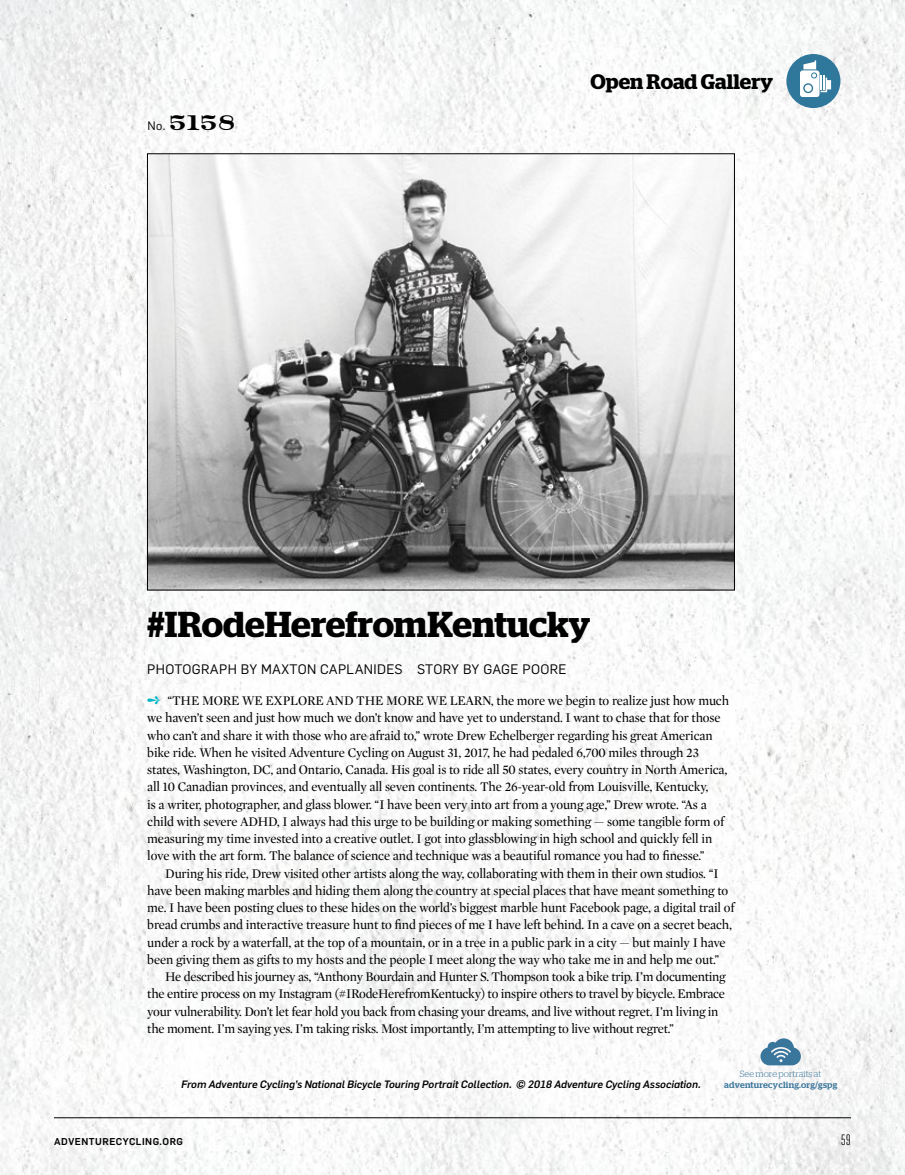
<style>
.page{position:relative;width:905px;height:1175px;background:#fff}
.page>*{position:absolute;margin:0;border:0;box-sizing:border-box;transform-origin:0 0}
.t1{font:600 36px "Stag";letter-spacing:-.005em;color:#000}
.t2{font:600 21px "Stag";color:#000}
.t3{font:21px "Numbers Depot";color:#000}
.t4{font:15px "Heroic Condensed";color:#000}
.t5{font:13.5px/17.2px "Mercury Display";letter-spacing:-.01em;color:#000;scale:.96 1}
.t6{font:13.5px "Flama";letter-spacing:.025em;color:#000}
.t7{font:italic 500 10.5px "Flama";color:#000}
.t8{font:500 9.75px "Flama";letter-spacing:.05em;color:#000}
.t9{font:500 9px "Stag";letter-spacing:.02em;color:#3a759b}
.t10{font:300 9px "Stag";color:#3a759b}
.s1{font-family:"Flama";font-size:12px}
.s2{color:#00b7c6}
</style>
<div class="page">
<img style="left:1px;top:0;width:903px;height:1174px">
<hr style="left:54px;top:1117px;width:796px;height:1px;background:#000">
<div style="left:786px;top:54px;width:54px;height:54px;background:#30779c;border-radius:50%"></div>
<svg style="left:800px;top:60px;width:31px;height:37px"></svg>
<img style="left:149px;top:156px;width:583px;height:432px">
<svg style="left:760px;top:1038px;width:40px;height:27px"></svg>
<h2 class="t3" style="left:147px;top:111px;width:89px"><span class="s1">No.</span> 5158</h2>
<h2 class="t2" style="left:590px;top:70px;width:184px">Open Road Gallery</h2>
<h1 class="t1" style="left:147px;top:602px;width:444px">#IRodeHerefromKentucky</h1>
<p class="t6" style="left:147px;top:660px;width:420px">PHOTOGRAPH BY MAXTON CAPLANIDES STORY BY GAGE POORE</p>
<p class="t5" style="left:147px;top:691px;width:607px"><span class="s2">➺</span> “THE MORE WE EXPLORE AND THE MORE WE LEARN, the more we begin to realize just how much we haven’t seen and just how much we don’t know and have yet to understand. I want to chase that for those who can’t and share it with those who are afraid to,” wrote Drew Echelberger regarding his great American bike ride. When he visited Adventure Cycling on August 31, 2017, he had pedaled 6,700 miles through 23 states, Washington, DC, and Ontario, Canada. His goal is to ride all 50 states, every country in North America, all 10 Canadian provinces, and eventually all seven continents. The 26-year-old from Louisville, Kentucky,<br>is a writer, photographer, and glass blower. “I have been very into art from a young age,” Drew wrote. “As a child with severe ADHD, I always had this urge to be building or making something — some tangible form of measuring my time invested into a creative outlet. I got into glassblowing in high school and quickly fell in love with the art form. The balance of science and technique was a beautiful romance you had to finesse.”</p>
<p class="t5" style="left:147px;top:864px;width:613px;text-indent:18px">During his ride, Drew visited other artists along the way, collaborating with them in their own studios. “I have been making marbles and hiding them along the country at special places that have meant something to me. I have been posting clues to these hides on the world’s biggest marble hunt Facebook page, a digital trail of bread crumbs and interactive treasure hunt to find pieces of me I have left behind. In a cave on a secret beach, under a rock by a waterfall, at the top of a mountain, or in a tree in a public park in a city — but mainly I have been giving them as gifts to my hosts and the people I meet along the way who take me in and help me out.”</p>
<p class="t5" style="left:147px;top:967px;width:604px;text-indent:18px">He described his journey as, “Anthony Bourdain and Hunter S. Thompson took a bike trip. I’m documenting the entire process on my Instagram (#IRodeHerefromKentucky) to inspire others to travel by bicycle. Embrace your vulnerability. Don’t let fear hold you back from chasing your dreams, and live without regret. I’m living in the moment. I’m saying yes. I’m taking risks. Most importantly, I’m attempting to live without regret.”</p>
<p class="t7" style="left:181px;top:1076px;width:521px">From Adventure Cycling’s National Bicycle Touring Portrait Collection. © 2018 Adventure Cycling Association.</p>
<p class="t10" style="left:740px;top:1068px;width:83px">See more portraits at</p>
<p class="t9" style="left:724px;top:1079px;width:115px">adventurecycling.org/gspg</p>
<p class="t8" style="left:54px;top:1134px;width:130px">ADVENTURECYCLING.ORG</p>
<p class="t4" style="left:840px;top:1131px;width:12px">59</p>
</div>
